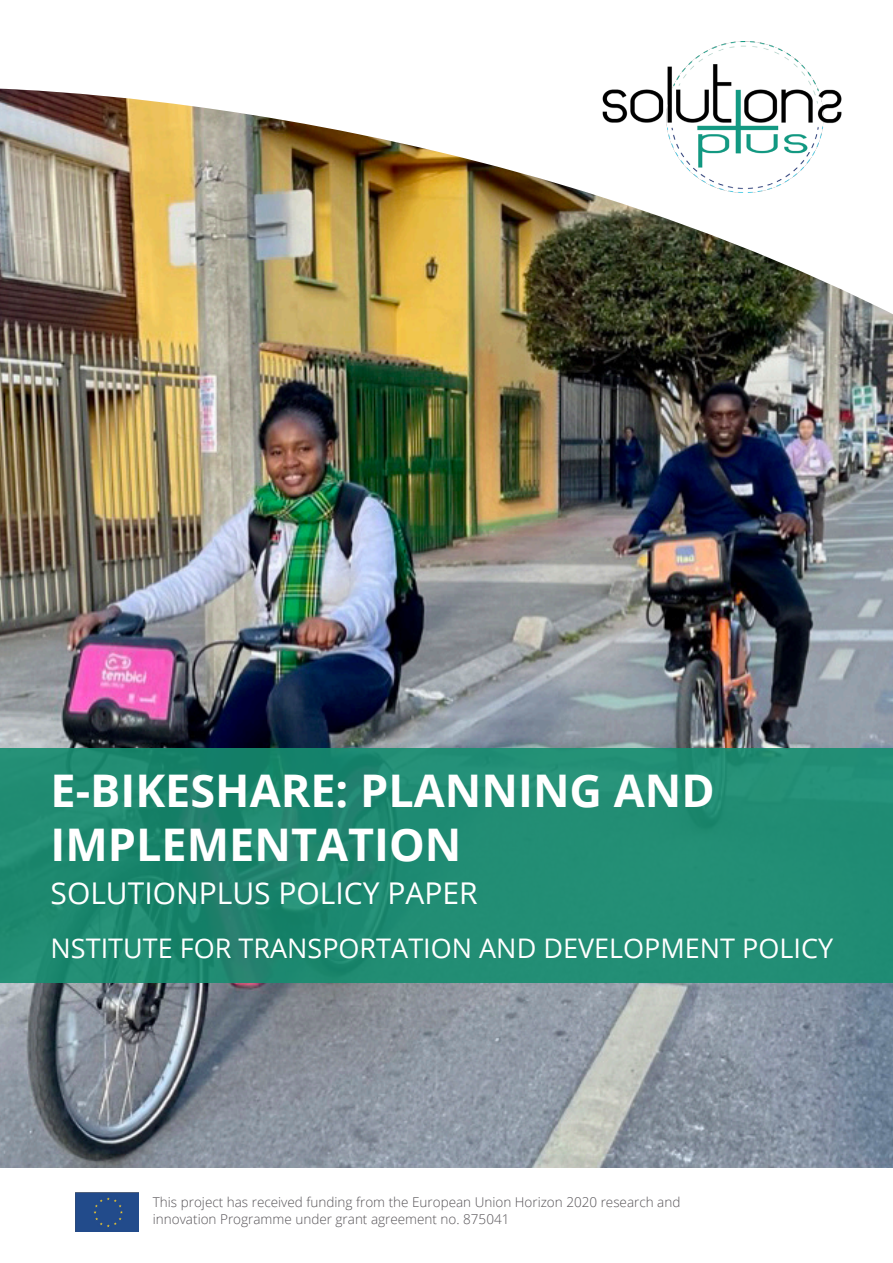
<style>
.page{position:relative;width:893px;height:1263px;background:#fff}
.page>*{position:absolute;margin:0;border:0;box-sizing:border-box;transform-origin:0 0}
.t1{font:700 45px "Open Sans";color:#fff}
.t2{font:30px "Open Sans";color:#fff}
.t3{font:27px "Open Sans";color:#fff}
.t4{font:300 13.5px/16.2px "Open Sans";color:#565357}
</style>
<div class="page">
<img style="left:0;top:601px;width:893px;height:567px">
<div style="left:76px;top:1192px;width:62px;height:39px;background:#224b8b"></div>
<div style="left:0;top:748px;width:893px;height:235px;background:linear-gradient(to right,#1d866d,#238f77)"></div>
<img style="left:0;top:88px;width:893px;height:513px">
<img style="left:600px;top:41px;width:257px;height:152px">
<p class="t1" style="left:51px;top:759px;width:666px">E-BIKESHARE: PLANNING AND</p>
<p class="t1" style="left:51px;top:813px;width:412px">IMPLEMENTATION</p>
<p class="t2" style="left:51px;top:873px;width:429px">SOLUTIONPLUS POLICY PAPER</p>
<p class="t3" style="left:51px;top:930px;width:784px">NSTITUTE FOR TRANSPORTATION AND DEVELOPMENT POLICY</p>
<p class="t4" style="left:153px;top:1194px;width:529px">This project has received funding from the European Union Horizon 2020 research and innovation Programme under grant agreement no. 875041</p>
</div>
